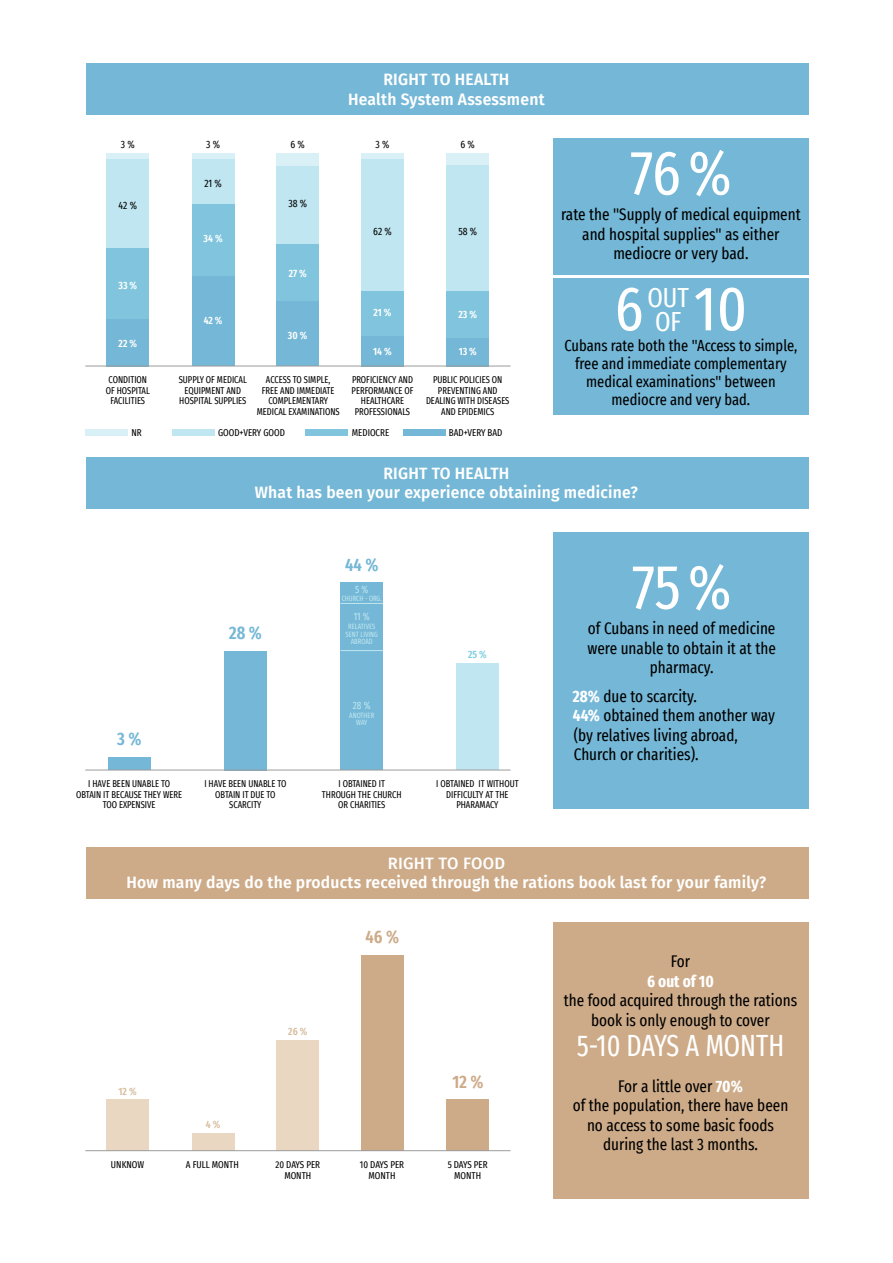
<style>
.page{position:relative;width:893px;height:1263px;background:#fff}
.page>*{position:absolute;margin:0;border:0;box-sizing:border-box;transform-origin:0 0}
.t1{font:extra-condensed 63px "Fira Sans";color:#fff}
.t2{font:extra-condensed 30px "Fira Sans";letter-spacing:-.005em;color:#fff;scale:.95 1}
.t3{font:extra-condensed 27px/23.2px "Fira Sans";color:#fff}
.t4{font:600 extra-condensed 18px "Fira Sans";color:#74b7d6}
.t5{font:600 extra-condensed 18px "Fira Sans";color:#cdab88}
.t6{font:extra-condensed 16.5px/19.5px "Fira Sans";color:#000;text-align:center}
.t7{font:600 16.5px/19.5px "Fira Sans";letter-spacing:.015em;color:#fff;text-align:center;scale:.95 1}
.t8{font:500 16.5px "Fira Sans";letter-spacing:.015em;color:#fff}
.t9{font:700 extra-condensed 16.5px "Fira Sans";color:#fff}
.t10{font:extra-condensed 15.75px/18px "Fira Sans";color:#000;text-align:center}
.t11{font:600 extra-condensed 10.5px "Fira Sans";color:#fff}
.t12{font:extra-condensed 10.5px "Fira Sans";letter-spacing:-.005em;color:#000}
.t13{font:600 extra-condensed 10.5px "Fira Sans";color:#d8bfa1}
.t14{font:extra-condensed 10.5px "Fira Sans";color:#c0e7f1;scale:.95 1}
.t15{font:600 extra-condensed 10.5px "Fira Sans";color:#80d0e2}
.t16{font:extra-condensed 9.75px/10.5px "Fira Sans";color:#000;text-align:center;scale:.95 1}
.t17{font:extra-condensed 9.75px/10.5px "Fira Sans";color:#000;text-align:center}
.t18{font:extra-condensed 7.5px/7.5px "Fira Sans";color:#c0e7f1;text-align:center;scale:.95 1}
.s1{font-weight:700;color:#fff}
</style>
<div class="page">
<div style="left:553px;top:279px;width:255px;height:136px;background:#74b7d6"></div>
<div style="left:553px;top:138px;width:255px;height:137px;background:#74b7d6"></div>
<div style="left:107px;top:153px;width:42px;height:10px;background:#d9f1f6"></div>
<div style="left:107px;top:159px;width:42px;height:95px;background:#c0e7f1"></div>
<div style="left:107px;top:249px;width:42px;height:77px;background:#80c5dd"></div>
<div style="left:107px;top:319px;width:42px;height:47px;background:#74b7d6"></div>
<div style="left:86px;top:64px;width:722px;height:51px;background:#74b7d6"></div>
<div style="left:446px;top:153px;width:43px;height:15px;background:#d9f1f6"></div>
<div style="left:446px;top:166px;width:43px;height:129px;background:#c0e7f1"></div>
<div style="left:446px;top:291px;width:43px;height:51px;background:#80c5dd"></div>
<div style="left:446px;top:338px;width:43px;height:28px;background:#74b7d6"></div>
<div style="left:192px;top:153px;width:42px;height:10px;background:#d9f1f6"></div>
<div style="left:192px;top:159px;width:42px;height:45px;background:#c0e7f1"></div>
<div style="left:192px;top:204px;width:42px;height:86px;background:#80c5dd"></div>
<div style="left:192px;top:277px;width:42px;height:89px;background:#74b7d6"></div>
<div style="left:172px;top:429px;width:42px;height:7px;background:#c0e7f1"></div>
<div style="left:85px;top:429px;width:43px;height:7px;background:#d9f1f6"></div>
<div style="left:306px;top:429px;width:42px;height:7px;background:#80c5dd"></div>
<div style="left:403px;top:429px;width:42px;height:7px;background:#74b7d6"></div>
<div style="left:553px;top:922px;width:255px;height:276px;background:#cdab88"></div>
<div style="left:86px;top:847px;width:722px;height:51px;background:#cdab88"></div>
<div style="left:361px;top:955px;width:42px;height:196px;background:#cdab88"></div>
<div style="left:277px;top:1040px;width:42px;height:111px;background:#ead7c1"></div>
<div style="left:106px;top:1100px;width:43px;height:51px;background:#ead7c1"></div>
<div style="left:192px;top:1133px;width:42px;height:18px;background:#ead7c1"></div>
<div style="left:447px;top:1100px;width:42px;height:51px;background:#cdab88"></div>
<hr style="left:85px;top:1150px;width:426px;height:1px;background:#9b9b9b">
<div style="left:276px;top:153px;width:43px;height:13px;background:#d9f1f6"></div>
<div style="left:276px;top:166px;width:43px;height:83px;background:#c0e7f1"></div>
<div style="left:276px;top:244px;width:43px;height:65px;background:#80c5dd"></div>
<div style="left:276px;top:302px;width:43px;height:64px;background:#74b7d6"></div>
<div style="left:361px;top:153px;width:43px;height:17px;background:#d9f1f6"></div>
<div style="left:361px;top:159px;width:43px;height:136px;background:#c0e7f1"></div>
<div style="left:361px;top:291px;width:43px;height:51px;background:#80c5dd"></div>
<div style="left:361px;top:336px;width:43px;height:30px;background:#74b7d6"></div>
<hr style="left:85px;top:366px;width:426px;height:1px;background:#9b9b9b">
<div style="left:553px;top:532px;width:255px;height:277px;background:#74b7d6"></div>
<div style="left:86px;top:458px;width:722px;height:51px;background:#74b7d6"></div>
<div style="left:108px;top:757px;width:43px;height:13px;background:#74b7d6"></div>
<div style="left:224px;top:651px;width:43px;height:119px;background:#74b7d6"></div>
<div style="left:456px;top:664px;width:43px;height:106px;background:#c0e7f1"></div>
<div style="left:340px;top:583px;width:43px;height:187px;background:#74b7d6"></div>
<hr style="left:85px;top:770px;width:426px;height:1px;background:#9b9b9b">
<hr style="left:340px;top:650px;width:43px;height:1px;background:#c0e7f1">
<hr style="left:340px;top:603px;width:43px;height:1px;background:#c0e7f1">
<p class="t12" style="left:121px;top:137px;width:15px">3 %</p>
<p class="t12" style="left:119px;top:197px;width:20px">42 %</p>
<p class="t11" style="left:118px;top:277px;width:20px">33 %</p>
<p class="t11" style="left:119px;top:335px;width:20px">22 %</p>
<p class="t16" style="left:106px;top:375px;width:48px">CONDITION<br>OF HOSPITAL<br>FACILITIES</p>
<p class="t12" style="left:206px;top:137px;width:15px">3 %</p>
<p class="t12" style="left:204px;top:175px;width:19px">21 %</p>
<p class="t11" style="left:204px;top:229px;width:20px">34 %</p>
<p class="t12" style="left:291px;top:137px;width:16px">6 %</p>
<p class="t12" style="left:288px;top:196px;width:20px">38 %</p>
<p class="t11" style="left:289px;top:264px;width:20px">27 %</p>
<h3 class="t7" style="left:348px;top:69px;width:208px">RIGHT TO HEALTH<br>Health System Assessment</h3>
<p class="t12" style="left:461px;top:137px;width:16px">6 %</p>
<p class="t12" style="left:376px;top:137px;width:15px">3 %</p>
<p class="t12" style="left:373px;top:224px;width:20px">62 %</p>
<p class="t12" style="left:458px;top:224px;width:20px">58 %</p>
<p class="t11" style="left:204px;top:312px;width:20px">42 %</p>
<p class="t11" style="left:288px;top:327px;width:21px">30 %</p>
<p class="t16" style="left:179px;top:375px;width:73px">SUPPLY OF MEDICAL<br>EQUIPMENT AND<br>HOSPITAL SUPPLIES</p>
<p class="t16" style="left:257px;top:375px;width:89px">ACCESS TO SIMPLE,<br>FREE AND IMMEDIATE<br>COMPLEMENTARY<br>MEDICAL EXAMINATIONS</p>
<p class="t11" style="left:374px;top:304px;width:19px">21 %</p>
<p class="t11" style="left:373px;top:343px;width:20px">14 %</p>
<p class="t16" style="left:352px;top:375px;width:67px">PROFICIENCY AND<br>PERFORMANCE OF<br>HEALTHCARE<br>PROFESSIONALS</p>
<p class="t11" style="left:458px;top:306px;width:20px">23 %</p>
<p class="t11" style="left:459px;top:343px;width:20px">13 %</p>
<p class="t16" style="left:426px;top:375px;width:89px">PUBLIC POLICIES ON<br>PREVENTING AND<br>DEALING WITH DISEASES<br>AND EPIDEMICS</p>
<p class="t17" style="left:131px;top:427px;width:12px">NR</p>
<p class="t17" style="left:218px;top:427px;width:68px">GOOD+VERY GOOD</p>
<p class="t17" style="left:352px;top:427px;width:39px">MEDIOCRE</p>
<p class="t17" style="left:449px;top:427px;width:55px">BAD+VERY BAD</p>
<h1 class="t1" style="left:630px;top:125px;width:103px">76%</h1>
<h3 class="t6" style="left:561px;top:204px;width:241px">rate the "Supply of medical equipment and hospital supplies" as either mediocre or very bad.</h3>
<h1 class="t1" style="left:614px;top:261px;width:134px">6 10</h1>
<h3 class="t10" style="left:564px;top:336px;width:234px">Cubans rate both the "Access to simple, free and immediate complementary medical examinations" between mediocre and very bad.</h3>
<h3 class="t3" style="left:647px;top:286px;width:43px">OUT<br>OF</h3>
<h3 class="t4" style="left:117px;top:724px;width:26px">3 %</h3>
<h3 class="t7" style="left:255px;top:462px;width:405px">RIGHT TO HEALTH<br>What has been your experience obtaining medicine?</h3>
<h3 class="t4" style="left:229px;top:618px;width:34px">28 %</h3>
<h3 class="t4" style="left:345px;top:550px;width:35px">44 %</h3>
<p class="t14" style="left:355px;top:581px;width:15px">5 %</p>
<p class="t18" style="left:342px;top:594px;width:44px">CHURCH - ORG.</p>
<p class="t14" style="left:354px;top:609px;width:18px">11 %</p>
<p class="t18" style="left:346px;top:623px;width:35px">RELATIVES<br>SENT LIVING<br>ABROAD</p>
<p class="t14" style="left:353px;top:697px;width:20px">28 %</p>
<p class="t18" style="left:349px;top:711px;width:28px">ANOTHER<br>WAY</p>
<p class="t15" style="left:468px;top:646px;width:20px">25 %</p>
<h1 class="t1" style="left:632px;top:539px;width:101px">75%</h1>
<h3 class="t6" style="left:587px;top:618px;width:190px">of Cubans in need of medicine were unable to obtain it at the pharmacy.</h3>
<h3 class="t6" style="left:573px;top:686px;width:204px;text-align:left"><span class="s1">28%</span> due to scarcity.<br><span class="s1">44%</span> obtained them another way (by relatives living abroad,<br>Church or charities).</h3>
<p class="t16" style="left:76px;top:778px;width:113px">I HAVE BEEN UNABLE TO<br>OBTAIN IT BECAUSE THEY WERE<br>TOO EXPENSIVE</p>
<p class="t16" style="left:204px;top:778px;width:88px">I HAVE BEEN UNABLE TO<br>OBTAIN IT DUE TO<br>SCARCITY</p>
<p class="t16" style="left:322px;top:778px;width:85px">I OBTAINED IT<br>THROUGH THE CHURCH<br>OR CHARITIES</p>
<p class="t16" style="left:436px;top:778px;width:88px">I OBTAINED IT WITHOUT<br>DIFFICULTY AT THE<br>PHARAMACY</p>
<h3 class="t8" style="left:388px;top:850px;width:119px">RIGHT TO FOOD</h3>
<h3 class="t7" style="left:126px;top:872px;width:675px">How many days do the products received through the rations book last for your family?</h3>
<p class="t13" style="left:119px;top:1083px;width:20px">12 %</p>
<p class="t17" style="left:111px;top:1159px;width:35px">UNKNOW</p>
<p class="t13" style="left:206px;top:1116px;width:16px">4 %</p>
<p class="t17" style="left:186px;top:1159px;width:54px">A FULL MONTH</p>
<p class="t13" style="left:288px;top:1023px;width:21px">26 %</p>
<p class="t17" style="left:275px;top:1159px;width:46px">20 DAYS PER<br>MONTH</p>
<h3 class="t5" style="left:365px;top:922px;width:35px">46 %</h3>
<p class="t17" style="left:360px;top:1159px;width:46px">10 DAYS PER<br>MONTH</p>
<h3 class="t5" style="left:452px;top:1067px;width:32px">12 %</h3>
<p class="t17" style="left:448px;top:1159px;width:42px">5 DAYS PER<br>MONTH</p>
<h3 class="t6" style="left:671px;top:951px;width:21px">For</h3>
<h3 class="t9" style="left:647px;top:967px;width:68px">6 out of 10</h3>
<h3 class="t6" style="left:564px;top:990px;width:235px">the food acquired through the rations book is only enough to cover</h3>
<h2 class="t2" style="left:577px;top:1023px;width:220px">5-10 DAYS A MONTH</h2>
<h3 class="t6" style="left:573px;top:1076px;width:217px">For a little over <span class="s1">70%<br></span>of the population, there have been no access to some basic foods during the last 3 months.</h3>
</div>
